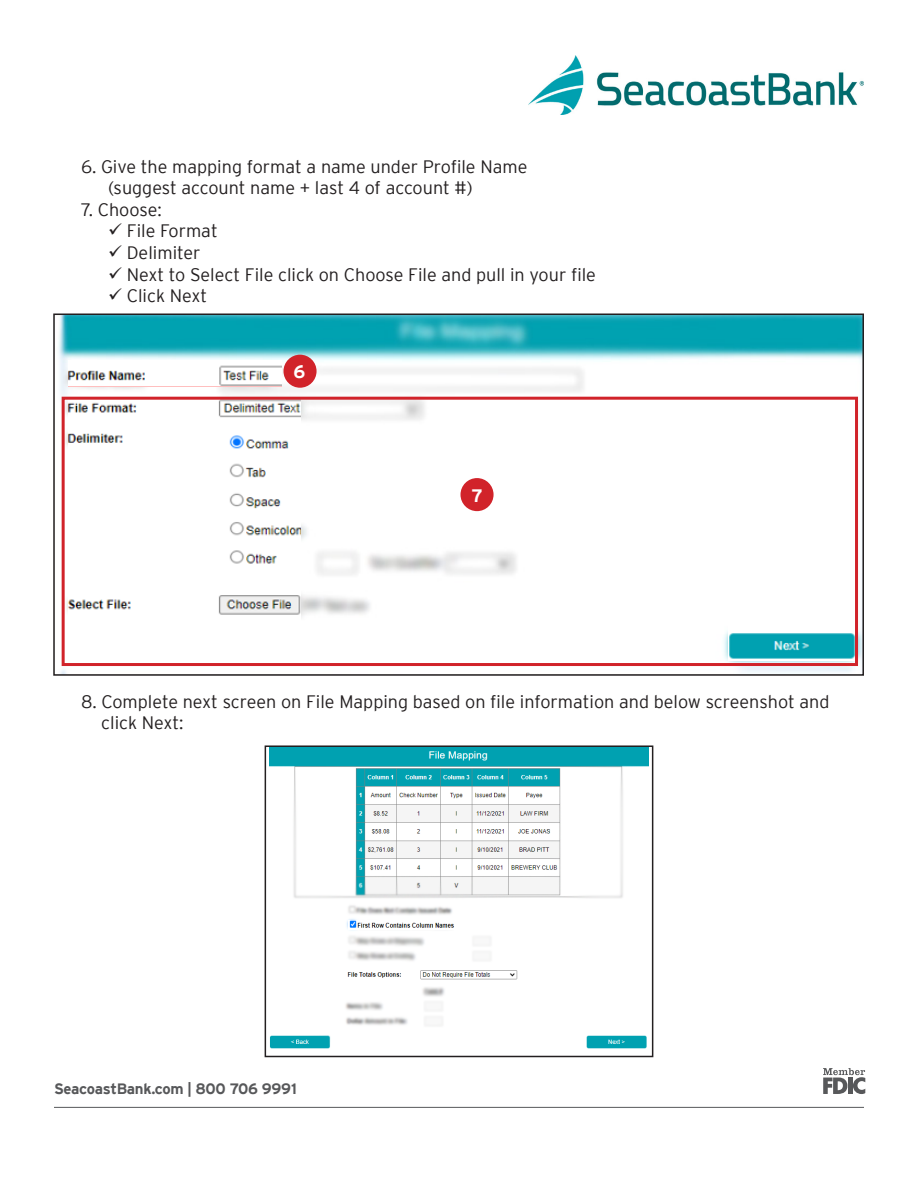
<style>
.page{position:relative;width:918px;height:1188px;background:#fff}
.page>*{position:absolute;margin:0;border:0;box-sizing:border-box;transform-origin:0 0}
.t1{font:300 18px "Interstate";color:#231f20}
.t2{font:700 18px "Interstate";color:#fff}
.Body_2{font:700 15px "Interstate";letter-spacing:-.02em;color:#57585a}
</style>
<div class="page">
<hr style="left:54px;top:1107px;width:810px;height:1px;background:#57585a">
<svg style="left:823px;top:1068px;width:42px;height:26px"></svg>
<hr style="left:848px;top:1078px;width:4px;height:16px;background:#57585a">
<img style="left:529px;top:55px;width:335px;height:59px">
<img style="left:58px;top:317px;width:803px;height:356px">
<div style="left:53px;top:314px;width:811px;height:362px;border:2px solid #231f20"></div>
<img style="left:269px;top:748px;width:380px;height:301px">
<div style="left:265px;top:745px;width:388px;height:312px;border:2px solid #231f20"></div>
<img style="left:68px;top:361px;width:213px;height:25px">
<img style="left:68px;top:401px;width:232px;height:228px">
<img style="left:728px;top:623px;width:126px;height:37px">
<div style="left:62px;top:397px;width:796px;height:269px;border:3px solid #d1232a"></div>
<img style="left:348px;top:920px;width:126px;height:9px">
<img style="left:343px;top:969px;width:193px;height:15px">
<div style="left:284px;top:355px;width:33px;height:33px;background:#d1232a;border-radius:50%"></div>
<div style="left:460px;top:478px;width:34px;height:33px;background:#d1232a;border-radius:50%"></div>
<p class="t1" style="left:81px;top:156px;width:448px">6. Give the mapping format a name under Profile Name</p>
<p class="t1" style="left:108px;top:178px;width:366px">(suggest account name + last 4 of account #)</p>
<p class="t1" style="left:81px;top:199px;width:82px">7. Choose:</p>
<p class="t1" style="left:108px;top:221px;width:111px">✓ File Format</p>
<p class="t1" style="left:108px;top:243px;width:94px">✓ Delimiter</p>
<p class="t1" style="left:108px;top:264px;width:490px">✓ Next to Select File click on Choose File and pull in your file</p>
<p class="t1" style="left:108px;top:286px;width:101px">✓ Click Next</p>
<p class="t2" style="left:294px;top:362px;width:13px">6</p>
<p class="t2" style="left:472px;top:485px;width:13px">7</p>
<p class="t1" style="left:81px;top:691px;width:750px">8. Complete next screen on File Mapping based on file information and below screenshot and</p>
<p class="t1" style="left:101px;top:713px;width:84px">click Next:</p>
<p class="Body_2" style="left:54px;top:1080px;width:244px">SeacoastBank.com | 800 706 9991</p>
</div>
